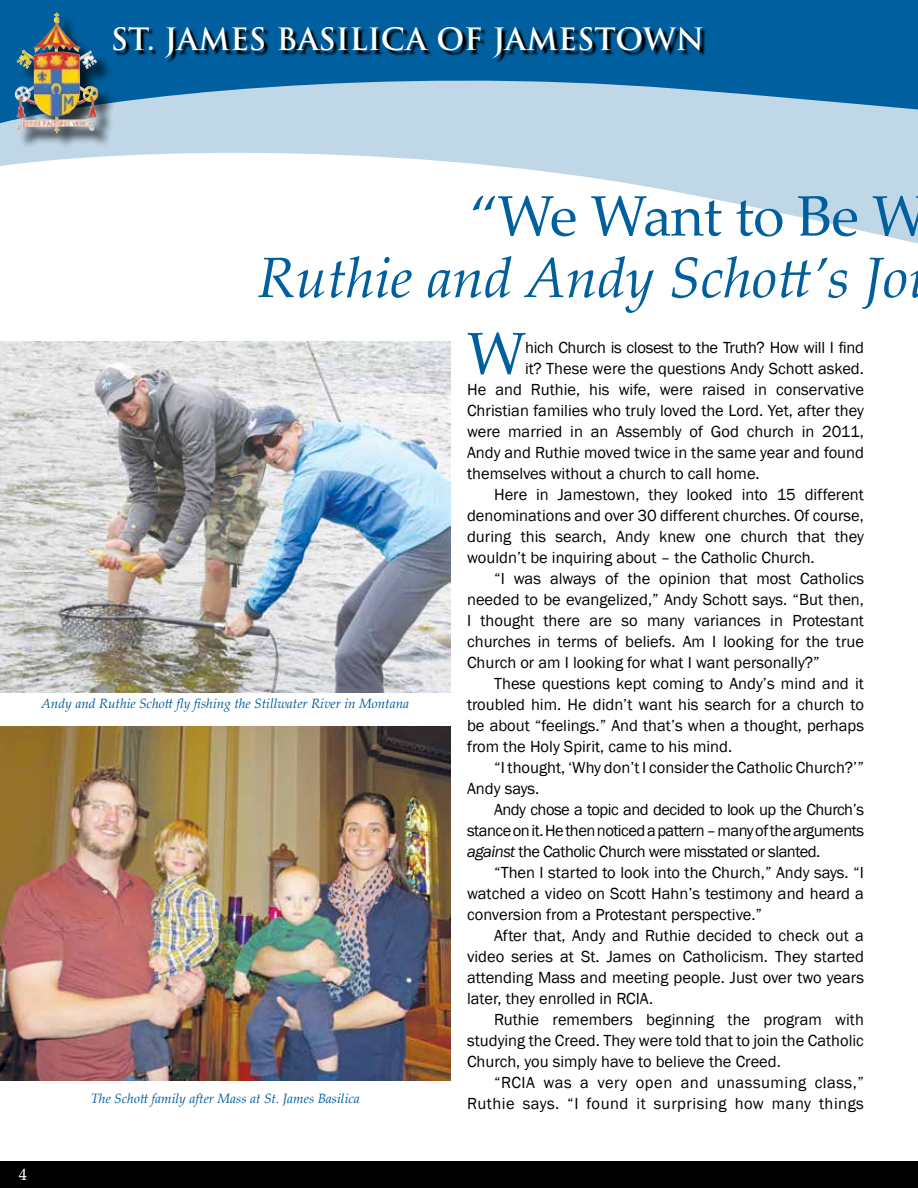
<style>
.page{position:relative;width:918px;height:1188px;background:#fff}
.page>*{position:absolute;margin:0;border:0;box-sizing:border-box;transform-origin:0 0}
.t1{font:59.4px "Palatino Linotype";color:#005f9e}
.t2{font:italic 57px "Palatino Linotype";color:#005f9e}
.t3{font:57px "Palatino Linotype";color:#005f9e}
.t4{font:700 30px "Trajan Pro";color:#fff}
.t5{font:16.5px "Franklin Gothic";color:#000}
.t6{font:16.5px "Franklin Gothic";letter-spacing:-.03em;color:#000}
.t7{font:16.5px "Franklin Gothic";letter-spacing:.03em;color:#000}
.t8{font:16.5px "Franklin Gothic";letter-spacing:-.02em;color:#000}
.t9{font:16.5px "Palatino Linotype";color:#fff}
.t10{font:italic 13.5px "Palatino Linotype";color:#005f9e}
.s1{font-style:italic}
</style>
<div class="page">
<div style="left:0;top:1161px;width:918px;height:27px;background:#000"></div>
<svg style="left:0;top:123px;width:918px;height:121px"></svg>
<svg style="left:0;top:0;width:918px;height:123px;background:#3e86b5"></svg>
<div style="left:17px;top:15px;width:98px;height:135px;background:#000;opacity:.75"></div>
<img style="left:37px;top:12px;width:20px;height:33px">
<svg style="left:115px;top:29px;width:593px;height:35px;background:#004c7e"></svg>
<img style="left:0;top:727px;width:451px;height:353px">
<img style="left:0;top:341px;width:451px;height:351px">
<h3 class="t4" style="left:111px;top:21px;width:595px">ST. JAMES BAS ILICA OF JAMES TOWN</h3>
<h2 class="t3" style="left:470px;top:176px;width:461px">“We Want to Be W</h2>
<h2 class="t2" style="left:257px;top:237px;width:652px">Ruthie and Andy Schott’s Jo</h2>
<p class="t10" style="left:41px;top:694px;width:370px">Andy and Ruthie Schott fly fishing the Stillwater River in Montana</p>
<p class="t10" style="left:91px;top:1089px;width:271px">The Schott family after Mass at St. James Basilica</p>
<h1 class="t1" style="left:467px;top:311px;width:61px">W</h1>
<p class="t8" style="left:525px;top:337px;width:340px">hich Church is closest to the Truth? How will I find</p>
<p class="t5" style="left:525px;top:358px;width:340px">it? These were the questions Andy Schott asked.</p>
<p class="t5" style="left:467px;top:379px;width:398px">He and Ruthie, his wife, were raised in conservative</p>
<p class="t5" style="left:467px;top:400px;width:398px">Christian families who truly loved the Lord. Yet, after they</p>
<p class="t5" style="left:467px;top:421px;width:398px">were married in an Assembly of God church in 2011,</p>
<p class="t5" style="left:467px;top:442px;width:398px">Andy and Ruthie moved twice in the same year and found</p>
<p class="t5" style="left:467px;top:463px;width:294px">themselves without a church to call home.</p>
<p class="t5" style="left:494px;top:484px;width:371px">Here in Jamestown, they looked into 15 different</p>
<p class="t5" style="left:467px;top:505px;width:398px">denominations and over 30 different churches. Of course,</p>
<p class="t5" style="left:467px;top:526px;width:398px">during this search, Andy knew one church that they</p>
<p class="t5" style="left:467px;top:547px;width:349px">wouldn’t be inquiring about – the Catholic Church.</p>
<p class="t5" style="left:494px;top:568px;width:371px">“I was always of the opinion that most Catholics</p>
<p class="t5" style="left:467px;top:589px;width:398px">needed to be evangelized,” Andy Schott says. “But then,</p>
<p class="t5" style="left:467px;top:610px;width:398px">I thought there are so many variances in Protestant</p>
<p class="t5" style="left:467px;top:631px;width:398px">churches in terms of beliefs. Am I looking for the true</p>
<p class="t5" style="left:467px;top:652px;width:354px">Church or am I looking for what I want personally?”</p>
<p class="t5" style="left:494px;top:673px;width:371px">These questions kept coming to Andy’s mind and it</p>
<p class="t5" style="left:467px;top:694px;width:398px">troubled him. He didn’t want his search for a church to</p>
<p class="t5" style="left:467px;top:715px;width:398px">be about “feelings.” And that’s when a thought, perhaps</p>
<p class="t5" style="left:467px;top:736px;width:267px">from the Holy Spirit, came to his mind.</p>
<p class="t5" style="left:494px;top:757px;width:371px">“I thought, ‘Why don’t I consider the Catholic Church?’”</p>
<p class="t5" style="left:467px;top:778px;width:74px">Andy says.</p>
<p class="t6" style="left:494px;top:799px;width:371px">Andy chose a topic and decided to look up the Church’s</p>
<p class="t6" style="left:467px;top:820px;width:398px">stance on it. He then noticed a pattern – many of the arguments</p>
<p class="t6" style="left:467px;top:841px;width:355px"><span class="s1">against</span> the Catholic Church were misstated or slanted.</p>
<p class="t5" style="left:494px;top:862px;width:371px">“Then I started to look into the Church,” Andy says. “I</p>
<p class="t5" style="left:467px;top:883px;width:398px">watched a video on Scott Hahn’s testimony and heard a</p>
<p class="t5" style="left:467px;top:904px;width:297px">conversion from a Protestant perspective.”</p>
<p class="t5" style="left:494px;top:925px;width:371px">After that, Andy and Ruthie decided to check out a</p>
<p class="t5" style="left:467px;top:946px;width:398px">video series at St. James on Catholicism. They started</p>
<p class="t5" style="left:467px;top:967px;width:398px">attending Mass and meeting people. Just over two years</p>
<p class="t5" style="left:467px;top:988px;width:188px">later, they enrolled in RCIA.</p>
<p class="t5" style="left:494px;top:1009px;width:371px">Ruthie remembers beginning the program with</p>
<p class="t5" style="left:467px;top:1030px;width:398px">studying the Creed. They were told that to join the Catholic</p>
<p class="t5" style="left:467px;top:1051px;width:315px">Church, you simply have to believe the Creed.</p>
<p class="t7" style="left:494px;top:1072px;width:371px">“RCIA was a very open and unassuming class,”</p>
<p class="t7" style="left:467px;top:1093px;width:398px">Ruthie says. “I found it surprising how many things</p>
<p class="t9" style="left:19px;top:1163px;width:10px">4</p>
</div>
